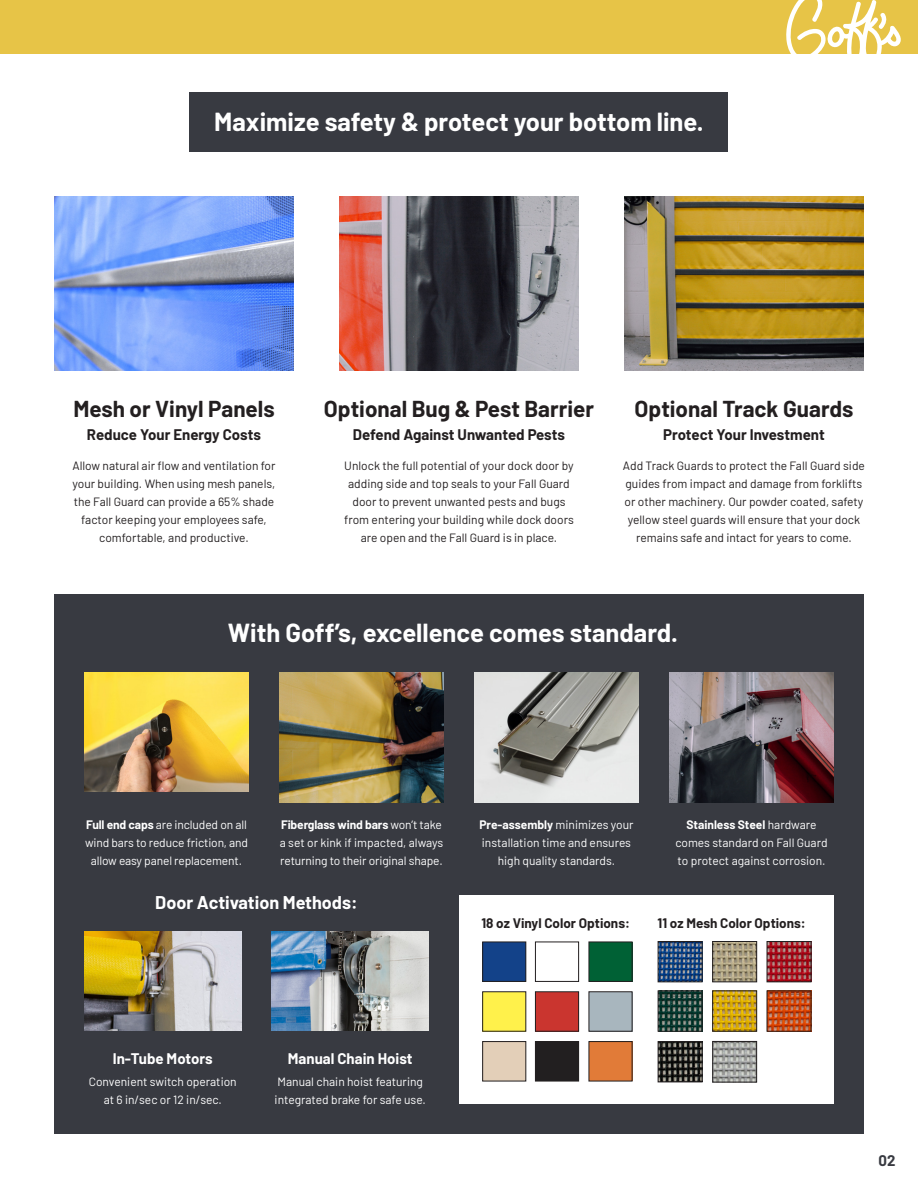
<style>
.page{position:relative;width:918px;height:1188px;background:#fff}
.page>*{position:absolute;margin:0;border:0;box-sizing:border-box;transform-origin:0 0}
.t1{font:700 25.5px "Barlow";color:#fff}
.t2{font:700 22.5px "Barlow";color:#231f20}
.t3{font:700 18px "Barlow";color:#fff}
.t4{font:700 15px "Barlow";color:#231f20}
.t5{font:700 15px "Barlow";color:#fff}
.t6{font:700 15px "Barlow";color:#383a41}
.t7{font:700 13.5px "Barlow";color:#231f20}
.t8{font:12px/18px "Barlow";color:#231f20;text-align:center}
.t9{font:12px/18px "Barlow";color:#fff;text-align:center}
.s1{font-weight:700}
</style>
<div class="page">
<div style="left:54px;top:594px;width:810px;height:540px;background:#383a41"></div>
<div style="left:0;top:0;width:918px;height:54px;background:#e7c447"></div>
<img style="left:54px;top:196px;width:240px;height:175px">
<img style="left:339px;top:196px;width:240px;height:175px">
<img style="left:624px;top:196px;width:240px;height:175px">
<img style="left:84px;top:931px;width:158px;height:99px">
<img style="left:272px;top:931px;width:157px;height:99px">
<img style="left:279px;top:672px;width:165px;height:130px">
<img style="left:474px;top:672px;width:165px;height:130px">
<img style="left:669px;top:672px;width:165px;height:130px">
<img style="left:84px;top:672px;width:165px;height:119px">
<div style="left:190px;top:92px;width:538px;height:59px;background:#383a41"></div>
<svg style="left:786px;top:0;width:115px;height:54px"></svg>
<div style="left:459px;top:895px;width:375px;height:209px;background:#fff"></div>
<div style="left:483px;top:942px;width:43px;height:39px;background:#134289"></div>
<div style="left:482px;top:942px;width:44px;height:40px;border:1px solid #231f20"></div>
<div style="left:535px;top:942px;width:44px;height:40px;border:1px solid #231f20"></div>
<div style="left:589px;top:942px;width:43px;height:39px;background:#006135"></div>
<div style="left:589px;top:942px;width:44px;height:40px;border:1px solid #231f20"></div>
<div style="left:483px;top:992px;width:43px;height:39px;background:#fff14b"></div>
<div style="left:482px;top:991px;width:44px;height:41px;border:1px solid #231f20"></div>
<div style="left:535px;top:992px;width:44px;height:39px;background:#ca352f"></div>
<div style="left:535px;top:991px;width:44px;height:41px;border:1px solid #231f20"></div>
<div style="left:589px;top:992px;width:43px;height:39px;background:#a8b6be"></div>
<div style="left:589px;top:991px;width:44px;height:41px;border:1px solid #231f20"></div>
<div style="left:483px;top:1042px;width:43px;height:39px;background:#e3cfb8"></div>
<div style="left:482px;top:1041px;width:44px;height:40px;border:1px solid #231f20"></div>
<div style="left:535px;top:1042px;width:44px;height:39px;background:#221f20"></div>
<div style="left:535px;top:1041px;width:44px;height:40px;border:1px solid #231f20"></div>
<div style="left:589px;top:1042px;width:43px;height:39px;background:#e17b38"></div>
<img style="left:714px;top:992px;width:41px;height:38px">
<div style="left:712px;top:990px;width:45px;height:42px;border:1px solid #231f20"></div>
<img style="left:660px;top:992px;width:41px;height:38px">
<div style="left:658px;top:990px;width:45px;height:42px;border:1px solid #231f20"></div>
<img style="left:714px;top:943px;width:41px;height:37px">
<div style="left:712px;top:941px;width:45px;height:41px;border:1px solid #231f20"></div>
<img style="left:660px;top:1043px;width:41px;height:37px">
<div style="left:658px;top:1041px;width:45px;height:41px;border:1px solid #231f20"></div>
<img style="left:660px;top:943px;width:41px;height:37px">
<div style="left:658px;top:941px;width:45px;height:41px;border:1px solid #231f20"></div>
<img style="left:769px;top:992px;width:40px;height:38px">
<img style="left:769px;top:943px;width:40px;height:37px">
<div style="left:767px;top:941px;width:44px;height:41px;border:1px solid #231f20"></div>
<img style="left:714px;top:1043px;width:41px;height:38px">
<div style="left:712px;top:1041px;width:45px;height:42px;border:1px solid #231f20"></div>
<p class="t1" style="left:214px;top:103px;width:491px">Maximize safety &amp; protect your bottom line.</p>
<p class="t2" style="left:73px;top:393px;width:203px">Mesh or Vinyl Panels</p>
<p class="t4" style="left:87px;top:423px;width:176px">Reduce Your Energy Costs</p>
<p class="t8" style="left:72px;top:456px;width:205px">Allow natural air flow and ventilation for your building. When using mesh panels, the Fall Guard can provide a 65% shade factor keeping your employees safe, comfortable, and productive.</p>
<p class="t2" style="left:324px;top:393px;width:272px">Optional Bug &amp; Pest Barrier</p>
<p class="t4" style="left:353px;top:423px;width:214px">Defend Against Unwanted Pests</p>
<p class="t8" style="left:344px;top:456px;width:231px">Unlock the full potential of your dock door by adding side and top seals to your Fall Guard door to prevent unwanted pests and bugs from entering your building while dock doors are open and the Fall Guard is in place.</p>
<p class="t2" style="left:635px;top:393px;width:220px">Optional Track Guards</p>
<p class="t4" style="left:663px;top:423px;width:163px">Protect Your Investment</p>
<p class="t8" style="left:623px;top:456px;width:244px">Add Track Guards to protect the Fall Guard side guides from impact and damage from forklifts or other machinery. Our powder coated, safety yellow steel guards will ensure that your dock remains safe and intact for years to come.</p>
<p class="t1" style="left:228px;top:614px;width:452px">With Goff’s, excellence comes standard.</p>
<p class="t9" style="left:85px;top:815px;width:164px"><span class="s1">Full end caps</span> are included on all wind bars to reduce friction, and allow easy panel replacement.</p>
<p class="t9" style="left:479px;top:815px;width:156px"><span class="s1">Pre-assembly</span> minimizes your installation time and ensures high quality standards.</p>
<p class="t9" style="left:675px;top:815px;width:154px"><span class="s1">Stainless Steel</span> hardware comes standard on Fall Guard to protect against corrosion.</p>
<p class="t9" style="left:280px;top:815px;width:165px;text-align:justify"><span class="s1">Fiberglass wind bars</span> won’t take a set or kink if impacted, always returning to their original shape.</p>
<p class="t3" style="left:155px;top:889px;width:204px">Door Activation Methods:</p>
<p class="t5" style="left:113px;top:1047px;width:101px">In-Tube Motors</p>
<p class="t9" style="left:89px;top:1072px;width:149px">Convenient switch operation</p>
<p class="t9" style="left:104px;top:1090px;width:120px">at 6 in/sec or 12 in/sec.</p>
<p class="t5" style="left:288px;top:1047px;width:126px">Manual Chain Hoist</p>
<p class="t9" style="left:275px;top:1072px;width:153px;text-align:left">Manual chain hoist featuring integrated brake for safe use.</p>
<p class="t7" style="left:482px;top:913px;width:150px">18 oz Vinyl Color Options:</p>
<p class="t7" style="left:658px;top:913px;width:150px">11 oz Mesh Color Options:</p>
<p class="t6" style="left:879px;top:1149px;width:18px">02</p>
</div>
